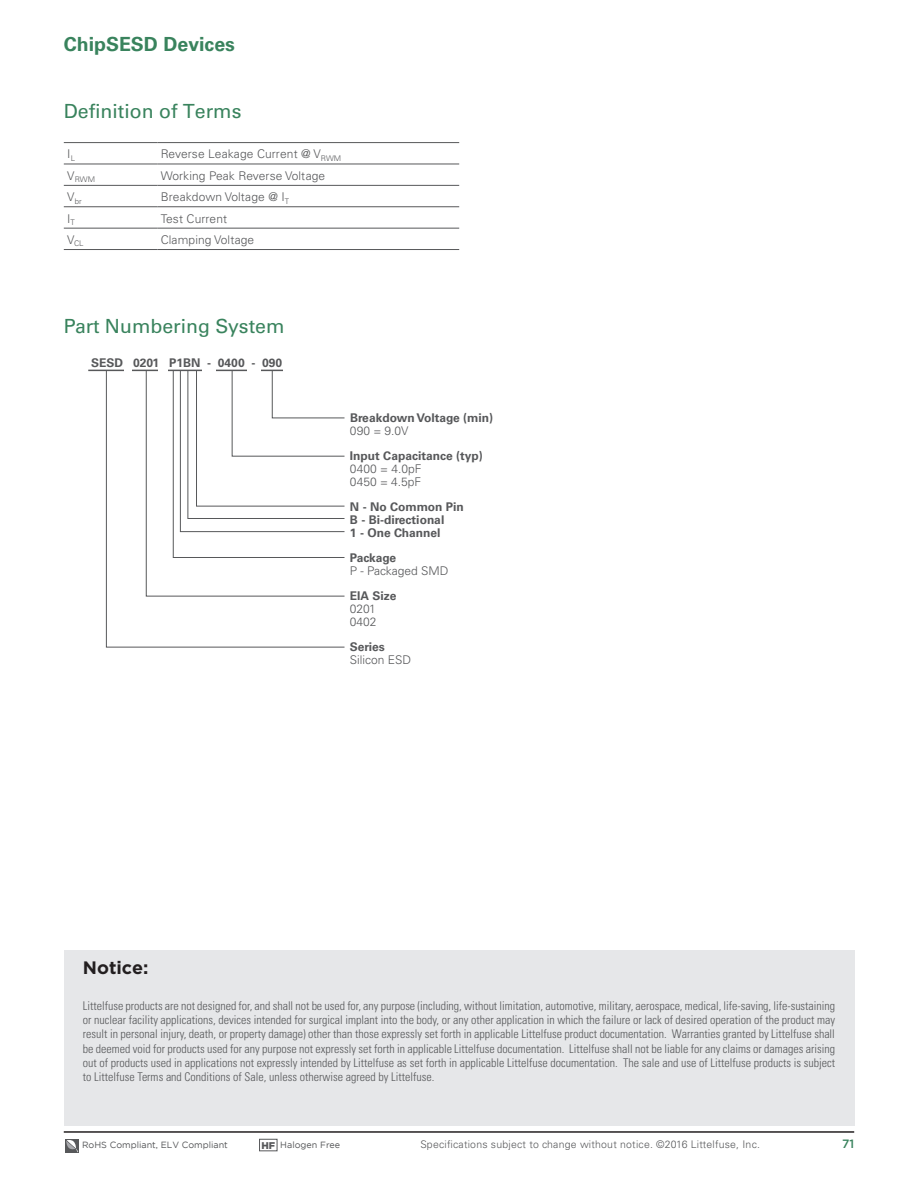
<style>
.page{position:relative;width:918px;height:1188px;background:#fff}
.page>*{position:absolute;margin:0;border:0;box-sizing:border-box;transform-origin:0 0}
.t1{font:19.5px "Univers LT Std";color:#39835d}
.t2{font:700 19.5px "Univers";color:#39835d}
.t3{font:700 18px "Gotham";color:#231f20}
.t4{font:300 condensed 12px/14.2px "Univers";color:#57585a;text-align:justify}
.t5{font:300 12px/12.8px "Univers";letter-spacing:.01em;color:#57585a}
.t6{font:700 12px/12.8px "Univers";color:#57585a}
.t7{font:500 12px "Gotham";color:#39835d}
.t8{font:300 10.5px "Univers";letter-spacing:.02em;color:#57585a}
.t9{font:9px "Gotham";color:#57585a}
.t10{font:300 7.8px "Univers";letter-spacing:.01em;color:#57585a}
.s1{font-weight:900;font-size:9.75px}
</style>
<div class="page">
<hr style="left:88px;top:370px;width:195px;height:1px;background:#57585a">
<svg style="left:106px;top:369px;width:239px;height:279px"></svg>
<div style="left:64px;top:950px;width:790px;height:176px;background:#e6e7e9"></div>
<hr style="left:64px;top:164px;width:93px;height:1px;background:#57585a">
<hr style="left:157px;top:164px;width:302px;height:1px;background:#57585a">
<hr style="left:64px;top:185px;width:93px;height:1px;background:#57585a">
<hr style="left:157px;top:185px;width:302px;height:1px;background:#57585a">
<hr style="left:64px;top:207px;width:93px;height:1px;background:#57585a">
<hr style="left:157px;top:207px;width:302px;height:1px;background:#57585a">
<hr style="left:64px;top:228px;width:93px;height:1px;background:#57585a">
<hr style="left:157px;top:228px;width:302px;height:1px;background:#57585a">
<hr style="left:64px;top:142px;width:93px;height:1px;background:#57585a">
<hr style="left:157px;top:142px;width:302px;height:1px;background:#57585a">
<hr style="left:64px;top:249px;width:93px;height:1px;background:#57585a">
<hr style="left:157px;top:249px;width:302px;height:1px;background:#57585a">
<hr style="left:64px;top:1131px;width:790px;height:2px;background:#231f20">
<svg style="left:78px;top:1139px;width:1px;height:14px"></svg>
<div style="left:65px;top:1139px;width:13px;height:14px;background:#57585a"></div>
<svg style="left:66px;top:1140px;width:12px;height:13px"></svg>
<div style="left:259px;top:1139px;width:18px;height:12px;border:1px solid #57585a"></div>
<h1 class="t2" style="left:64px;top:32px;width:173px">ChipSESD Devices</h1>
<h1 class="t1" style="left:64px;top:100px;width:179px">Definition of Terms</h1>
<p class="t5" style="left:67px;top:148px;width:9px">I<sub>L</sub></p>
<p class="t5" style="left:161px;top:148px;width:182px">Reverse Leakage Current @ V<sub>RWM</sub></p>
<p class="t10" style="left:67px;top:175px;width:29px"><sup>V</sup>RWM</p>
<p class="t5" style="left:161px;top:169px;width:166px">Working Peak Reverse Voltage</p>
<p class="t10" style="left:67px;top:196px;width:16px"><sup>V</sup>br</p>
<p class="t5" style="left:161px;top:191px;width:130px">Breakdown Voltage @ I<sub>T</sub></p>
<p class="t5" style="left:67px;top:212px;width:9px">I<sub>T</sub></p>
<p class="t5" style="left:161px;top:212px;width:68px">Test Current</p>
<p class="t10" style="left:67px;top:239px;width:18px"><sup>V</sup>CL</p>
<p class="t5" style="left:161px;top:233px;width:95px">Clamping Voltage</p>
<h1 class="t1" style="left:64px;top:314px;width:222px">Part Numbering System</h1>
<p class="t6" style="left:91px;top:356px;width:193px">SESD 0201 P1BN - 0400 - 090</p>
<p class="t6" style="left:350px;top:411px;width:145px">Breakdown Voltage (min)</p>
<p class="t5" style="left:350px;top:424px;width:60px">090 = 9.0V</p>
<p class="t6" style="left:350px;top:450px;width:134px">Input Capacitance (typ)</p>
<p class="t5" style="left:350px;top:462px;width:73px">0400 = 4.0pF<br>0450 = 4.5pF</p>
<p class="t6" style="left:350px;top:501px;width:116px">N - No Common Pin<br>B - Bi-directional<br>1 - One Channel</p>
<p class="t6" style="left:350px;top:552px;width:48px">Package</p>
<p class="t5" style="left:350px;top:564px;width:100px">P - Packaged SMD</p>
<p class="t6" style="left:350px;top:590px;width:48px">EIA Size</p>
<p class="t5" style="left:350px;top:603px;width:28px">0201<br>0402</p>
<p class="t6" style="left:350px;top:641px;width:36px">Series</p>
<p class="t5" style="left:350px;top:653px;width:63px">Silicon ESD</p>
<h2 class="t3" style="left:83px;top:956px;width:67px">Notice:</h2>
<p class="t4" style="left:83px;top:998px;width:754px">Littelfuse products are not designed for, and shall not be used for, any purpose (including, without limitation, automotive, military, aerospace, medical, life-saving, life-sustaining or nuclear facility applications, devices intended for surgical implant into the body, or any other application in which the failure or lack of desired operation of the product may result in personal injury, death, or property damage) other than those expressly set forth in applicable Littelfuse product documentation. Warranties granted by Littelfuse shall be deemed void for products used for any purpose not expressly set forth in applicable Littelfuse documentation. Littelfuse shall not be liable for any claims or damages arising out of products used in applications not expressly intended by Littelfuse as set forth in applicable Littelfuse documentation. The sale and use of Littelfuse products is subject to Littelfuse Terms and Conditions of Sale, unless otherwise agreed by Littelfuse.</p>
<p class="t9" style="left:82px;top:1140px;width:147px">RoHS Compliant, ELV Compliant</p>
<p class="t9" style="left:261px;top:1140px;width:80px"><span class="s1">HF</span> Halogen Free</p>
<p class="t8" style="left:420px;top:1138px;width:341px">Specifications subject to change without notice. ©2016 Littelfuse, Inc.</p>
<p class="t7" style="left:842px;top:1137px;width:14px">71</p>
</div>
